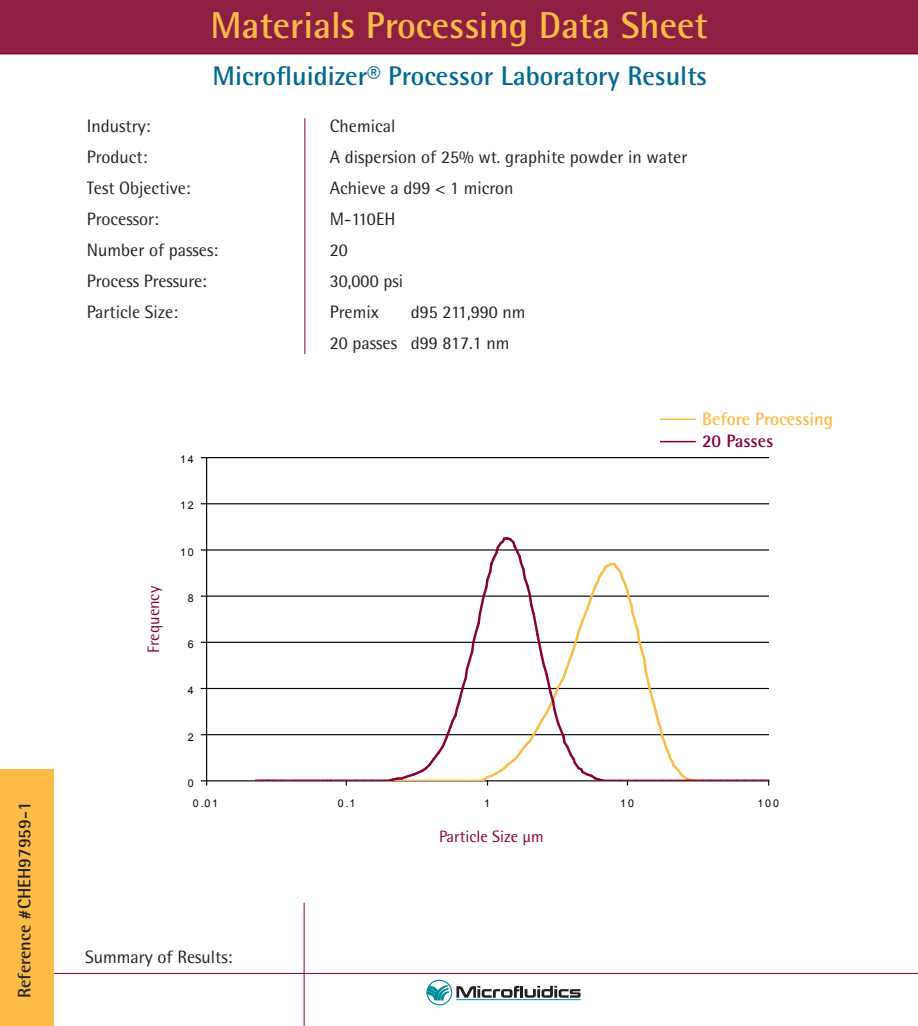
<style>
.page{position:relative;width:918px;height:1026px;background:#fff}
.page>*{position:absolute;margin:0;border:0;box-sizing:border-box;transform-origin:0 0}
.Headline{font:700 37.5px "Rotis Semi Sans";color:#fdbb48}
.Subhead_1{font:700 27px "Rotis Semi Sans";color:#006991}
.Hanging_indent{font:18px "Rotis Semi Sans";color:#231f20}
.t1{font:700 18px "Rotis Semi Sans";color:#231f20}
.legend_before{font:700 18px "Rotis Semi Sans";color:#fdbb48}
.legend_after{font:700 18px "Rotis Semi Sans";color:#850136}
.t2{font:16.5px "Rotis Semi Sans";color:#850136}
.t3{font:10.65px "Arial";letter-spacing:.16em;color:#050504}
</style>
<div class="page">
<hr style="left:51px;top:973px;width:867px;height:1px;background:#850136">
<hr style="left:304px;top:118px;width:1px;height:236px;background:#850136">
<div style="left:0;top:770px;width:54px;height:256px;background:#fdbb48"></div>
<hr style="left:304px;top:903px;width:1px;height:123px;background:#850136">
<div style="left:0;top:0;width:918px;height:54px;background:#8f1f42"></div>
<svg style="left:427px;top:980px;width:25px;height:25px"></svg>
<div style="left:427px;top:980px;width:25px;height:25px;border:1px solid #008d9c;border-radius:50%"></div>
<svg style="left:427px;top:985px;width:23px;height:16px"></svg>
<svg style="left:456px;top:986px;width:125px;height:12px"></svg>
<hr style="left:456px;top:999px;width:124px;height:1px;background:#008d9c">
<hr style="left:207px;top:734px;width:562px;height:1px;background:#050504">
<hr style="left:207px;top:688px;width:562px;height:1px;background:#050504">
<hr style="left:207px;top:642px;width:562px;height:1px;background:#050504">
<hr style="left:207px;top:596px;width:562px;height:1px;background:#050504">
<hr style="left:207px;top:549px;width:562px;height:2px;background:#050504">
<hr style="left:207px;top:503px;width:562px;height:1px;background:#050504">
<hr style="left:207px;top:457px;width:562px;height:1px;background:#050504">
<hr style="left:206px;top:458px;width:1px;height:323px;background:#050504">
<hr style="left:207px;top:780px;width:562px;height:1px;background:#050504">
<svg style="left:201px;top:780px;width:6px;height:5px"></svg>
<svg style="left:255px;top:537px;width:515px;height:248px"></svg>
<hr style="left:660px;top:418px;width:36px;height:2px;background:#fdbb48">
<hr style="left:660px;top:441px;width:36px;height:1px;background:#850136">
<p class="t1" style="left:13px;top:998px;width:198px;rotate:-90deg">Reference #CHEH97959-1</p>
<p class="Headline" style="left:210px;top:2px;width:499px">Materials Processing Data Sheet</p>
<p class="Subhead_1" style="left:213px;top:59px;width:496px">Microfluidizer® Processor Laboratory Results</p>
<p class="Hanging_indent" style="left:87px;top:115px;width:65px">Industry:</p>
<p class="Hanging_indent" style="left:330px;top:115px;width:67px">Chemical</p>
<p class="Hanging_indent" style="left:87px;top:146px;width:62px">Product:</p>
<p class="Hanging_indent" style="left:330px;top:146px;width:359px">A dispersion of 25% wt. graphite powder in water</p>
<p class="Hanging_indent" style="left:87px;top:177px;width:105px">Test Objective:</p>
<p class="Hanging_indent" style="left:330px;top:177px;width:185px">Achieve a d99 &lt; 1 micron</p>
<p class="Hanging_indent" style="left:87px;top:208px;width:73px">Processor:</p>
<p class="Hanging_indent" style="left:330px;top:208px;width:67px">M-110EH</p>
<p class="Hanging_indent" style="left:87px;top:239px;width:133px">Number of passes:</p>
<p class="Hanging_indent" style="left:330px;top:239px;width:20px">20</p>
<p class="Hanging_indent" style="left:87px;top:270px;width:122px">Process Pressure:</p>
<p class="Hanging_indent" style="left:330px;top:270px;width:75px">30,000 psi</p>
<p class="Hanging_indent" style="left:87px;top:301px;width:93px">Particle Size:</p>
<p class="Hanging_indent" style="left:330px;top:301px;width:50px">Premix</p>
<p class="Hanging_indent" style="left:411px;top:301px;width:116px">d95 211,990 nm</p>
<p class="Hanging_indent" style="left:330px;top:332px;width:181px">20 passes d99 817.1 nm</p>
<p class="t2" style="left:144px;top:653px;width:68px;rotate:-90deg">Frequency</p>
<p class="t3" style="left:180px;top:453px;width:15px">14</p>
<p class="t3" style="left:180px;top:500px;width:15px">12</p>
<p class="t3" style="left:180px;top:546px;width:15px">10</p>
<p class="t3" style="left:188px;top:592px;width:7px">8</p>
<p class="t3" style="left:188px;top:638px;width:7px">6</p>
<p class="t3" style="left:188px;top:684px;width:7px">4</p>
<p class="t3" style="left:188px;top:731px;width:7px">2</p>
<p class="t3" style="left:188px;top:777px;width:7px">0</p>
<p class="legend_before" style="left:702px;top:408px;width:133px">Before Processing</p>
<p class="legend_after" style="left:702px;top:430px;width:73px">20 Passes</p>
<p class="t3" style="left:193px;top:797px;width:27px">0.01</p>
<p class="t3" style="left:338px;top:797px;width:19px">0.1</p>
<p class="t3" style="left:484px;top:797px;width:7px">1</p>
<p class="t3" style="left:620px;top:797px;width:15px">10</p>
<p class="t3" style="left:757px;top:797px;width:23px">100</p>
<p class="t2" style="left:439px;top:827px;width:106px">Particle Size µm</p>
<p class="Hanging_indent" style="left:85px;top:947px;width:149px">Summary of Results:</p>
</div>
